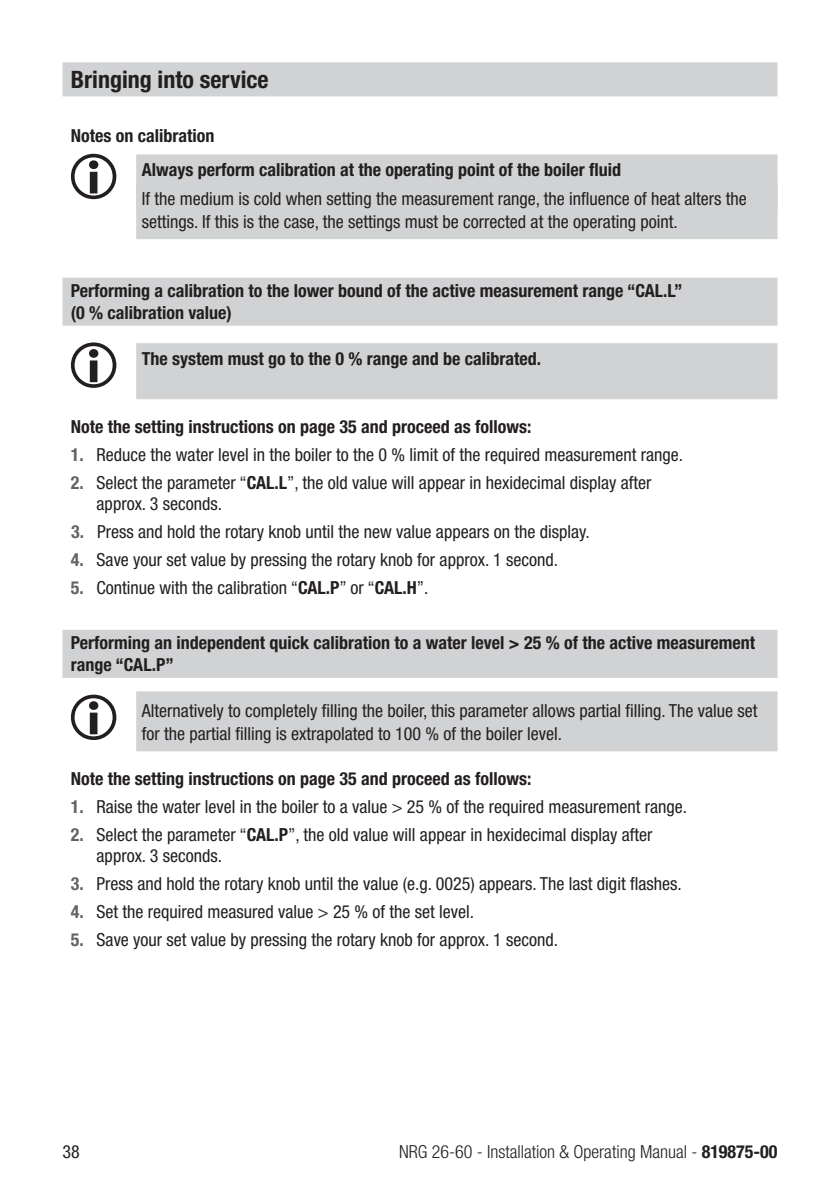
<style>
.page{position:relative;width:840px;height:1191px;background:#fff}
.page>*{position:absolute;margin:0;border:0;box-sizing:border-box;transform-origin:0 0}
.t1{font:700 condensed 24px "Helvetica Neue LT Pro";color:#231f20}
.t2{font:condensed 18px/22.4px "Helvetica Neue LT Pro";color:#231f20}
.t3{font:700 condensed 18px/21.6px "Helvetica Neue LT Pro";color:#231f20}
.t4{font:300 condensed 18px "Helvetica Neue LT Pro";color:#231f20}
.s1{font-weight:700;color:#636366}
.s2{font-weight:700}
</style>
<div class="page">
<div style="left:62px;top:62px;width:715px;height:34px;background:#d1d2d4"></div>
<div style="left:136px;top:154px;width:641px;height:56px;background:#d1d2d4"></div>
<div style="left:136px;top:183px;width:641px;height:56px;background:#d1d2d4"></div>
<div style="left:62px;top:278px;width:715px;height:48px;background:#d1d2d4"></div>
<div style="left:136px;top:343px;width:641px;height:56px;background:#d1d2d4"></div>
<div style="left:62px;top:630px;width:715px;height:48px;background:#d1d2d4"></div>
<div style="left:136px;top:691px;width:641px;height:60px;background:#d1d2d4"></div>
<svg style="left:71px;top:154px;width:45px;height:45px"></svg>
<svg style="left:71px;top:342px;width:45px;height:46px"></svg>
<svg style="left:71px;top:694px;width:45px;height:46px"></svg>
<h1 class="t1" style="left:71px;top:65px;width:199px">Bringing into service</h1>
<p class="t3" style="left:142px;top:119px;width:480px;line-height:34px;text-indent:-71px">Notes on calibration<br>Always perform calibration at the operating point of the boiler fluid</p>
<p class="t2" style="left:142px;top:187px;width:606px">If the medium is cold when setting the measurement range, the influence of heat alters the settings. If this is the case, the settings must be corrected at the operating point.</p>
<p class="t3" style="left:71px;top:280px;width:612px">Performing a calibration to the lower bound of the active measurement range “CAL.L” (0 % calibration value)</p>
<p class="t3" style="left:142px;top:348px;width:400px">The system must go to the 0 % range and be calibrated.</p>
<p class="t3" style="left:71px;top:415px;width:462px">Note the setting instructions on page 35 and proceed as follows:</p>
<p class="t2" style="left:71px;top:443px;width:613px"><span class="s1">1.</span> Reduce the water level in the boiler to the 0 % limit of the required measurement range.</p>
<p class="t2" style="left:96px;top:471px;width:556px;line-height:21.6px;text-indent:-26px"><span class="s1">2.</span> Select the parameter “<span class="s2">CAL.L</span>”, the old value will appear in hexidecimal display after approx. 3 seconds.</p>
<p class="t2" style="left:71px;top:520px;width:520px"><span class="s1">3.</span> Press and hold the rotary knob until the new value appears on the display.</p>
<p class="t2" style="left:71px;top:548px;width:488px"><span class="s1">4.</span> Save your set value by pressing the rotary knob for approx. 1 second.</p>
<p class="t2" style="left:71px;top:576px;width:359px"><span class="s1">5.</span> Continue with the calibration “<span class="s2">CAL.P</span>” or “<span class="s2">CAL.H</span>”.</p>
<p class="t3" style="left:71px;top:632px;width:685px">Performing an independent quick calibration to a water level &gt; 25 % of the active measurement range “CAL.P”</p>
<p class="t2" style="left:142px;top:699px;width:616px">Alternatively to completely filling the boiler, this parameter allows partial filling. The value set for the partial filling is extrapolated to 100 % of the boiler level.</p>
<p class="t3" style="left:71px;top:767px;width:462px">Note the setting instructions on page 35 and proceed as follows:</p>
<p class="t2" style="left:71px;top:795px;width:617px"><span class="s1">1.</span> Raise the water level in the boiler to a value &gt; 25 % of the required measurement range.</p>
<p class="t2" style="left:96px;top:823px;width:557px;line-height:21.6px;text-indent:-26px"><span class="s1">2.</span> Select the parameter “<span class="s2">CAL.P</span>”, the old value will appear in hexidecimal display after approx. 3 seconds.</p>
<p class="t2" style="left:71px;top:872px;width:612px"><span class="s1">3.</span> Press and hold the rotary knob until the value (e.g. 0025) appears. The last digit flashes.</p>
<p class="t2" style="left:71px;top:900px;width:404px"><span class="s1">4.</span> Set the required measured value &gt; 25 % of the set level.</p>
<p class="t2" style="left:71px;top:928px;width:488px"><span class="s1">5.</span> Save your set value by pressing the rotary knob for approx. 1 second.</p>
<p class="t2" style="left:62px;top:1140px;width:19px">38</p>
<p class="t4" style="left:399px;top:1141px;width:379px">NRG 26-60 - Installation &amp; Operating Manual - <span class="s2">819875-00</span></p>
</div>
